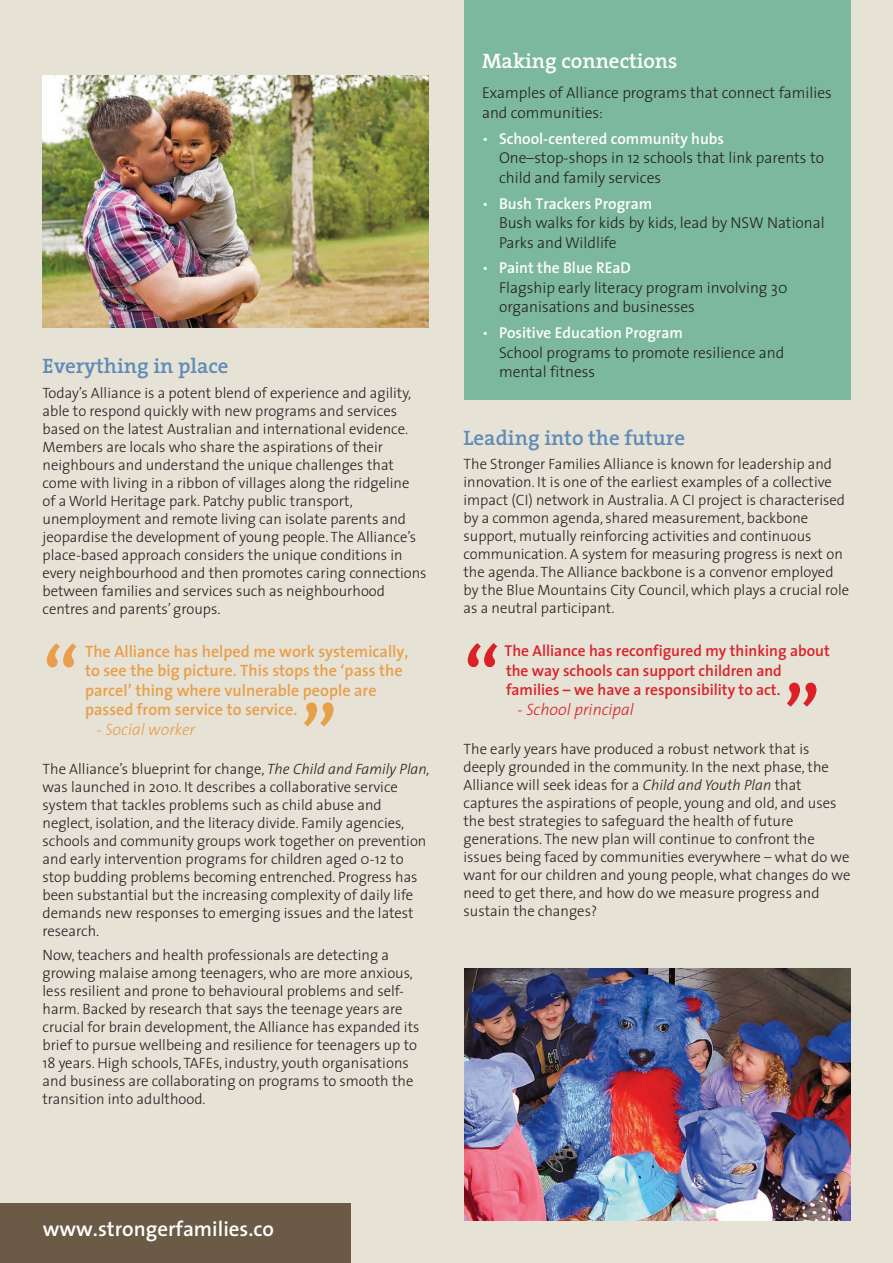
<style>
.page{position:relative;width:893px;height:1263px;background:#e6e2d6}
.page>*{position:absolute;margin:0;border:0;box-sizing:border-box;transform-origin:0 0}
.t1{font:600 82.5px "The Sans";color:#e89f4c}
.t2{font:600 82.5px "The Sans";color:#da2128}
.t3{font:600 21px "The Serif";color:#5f8bb6}
.t4{font:600 21px "The Sans";color:#fff}
.t5{font:600 21px "The Serif";color:#fff}
.t6{font:600 16.5px/19.5px "The Sans";color:#e89f4c}
.t7{font:italic 300 16.5px "The Sans";color:#da2128}
.t8{font:italic 300 16.5px "The Sans";color:#e89f4c}
.t9{font:300 15.75px/19.5px "The Sans";color:#231f20}
.t10{font:600 15.75px/19.5px "The Sans";color:#da2128}
.t11{font:300 15px/18px "The Sans";color:#231f20}
.s1{font-style:italic}
.s2{color:#fff}
.s3{font-weight:600;color:#fff}
</style>
<div class="page">
<div style="left:0;top:1203px;width:351px;height:60px;background:#6b5a46"></div>
<img style="left:43px;top:76px;width:386px;height:252px">
<img style="left:464px;top:968px;width:386px;height:252px">
<div style="left:464px;top:0;width:386px;height:399px;background:#7cb89d"></div>
<h2 class="t3" style="left:43px;top:358px;width:188px">Everything in place</h2>
<p class="t11" style="left:43px;top:385px;width:386px">Today’s Alliance is a potent blend of experience and agility, able to respond quickly with new programs and services based on the latest Australian and international evidence.<br>Members are locals who share the aspirations of their neighbours and understand the unique challenges that come with living in a ribbon of villages along the ridgeline<br>of a World Heritage park. Patchy public transport, unemployment and remote living can isolate parents and jeopardise the development of young people. The Alliance’s place-based approach considers the unique conditions in every neighbourhood and then promotes caring connections between families and services such as neighbourhood centres and parents’ groups.</p>
<h1 class="t1" style="left:43px;top:645px;width:38px">“</h1>
<p class="t6" style="left:85px;top:643px;width:325px">The Alliance has helped me work systemically, to see the big picture. This stops the ‘pass the parcel’ thing where vulnerable people are passed from service to service.</p>
<h1 class="t1" style="left:301px;top:704px;width:38px">”</h1>
<p class="t8" style="left:97px;top:719px;width:100px">- Social worker</p>
<p class="t11" style="left:43px;top:761px;width:389px">The Alliance’s blueprint for change, <span class="s1">The Child and Family Plan, </span>was launched in 2010. It describes a collaborative service system that tackles problems such as child abuse and neglect, isolation, and the literacy divide. Family agencies, schools and community groups work together on prevention and early intervention programs for children aged 0-12 to stop budding problems becoming entrenched. Progress has been substantial but the increasing complexity of daily life demands new responses to emerging issues and the latest research.</p>
<p class="t11" style="left:43px;top:948px;width:378px">Now, teachers and health professionals are detecting a growing malaise among teenagers, who are more anxious, less resilient and prone to behavioural problems and self&shy;harm. Backed by research that says the teenage years are crucial for brain development, the Alliance has expanded its brief to pursue wellbeing and resilience for teenagers up to 18 years. High schools, TAFEs, industry, youth organisations and business are collaborating on programs to smooth the transition into adulthood.</p>
<h2 class="t5" style="left:482px;top:53px;width:197px">Making connections</h2>
<p class="t9" style="left:482px;top:85px;width:351px">Examples of Alliance programs that connect families and communities:</p>
<p class="t9" style="left:499px;top:130px;width:327px;text-indent:-17px"><span class="s2">•</span> <span class="s3">School-centered community hubs<br></span>One–stop-shops in 12 schools that link parents to child and family services</p>
<p class="t9" style="left:499px;top:195px;width:327px;text-indent:-17px"><span class="s2">•</span> <span class="s3">Bush Trackers Program<br></span>Bush walks for kids by kids, lead by NSW National<br>Parks and Wildlife</p>
<p class="t9" style="left:499px;top:260px;width:290px;text-indent:-17px"><span class="s2">•</span> <span class="s3">Paint the Blue REaD<br></span>Flagship early literacy program involving 30 organisations and businesses</p>
<p class="t9" style="left:499px;top:325px;width:287px;text-indent:-17px"><span class="s2">•</span> <span class="s3">Positive Education Program<br></span>School programs to promote resilience and mental fitness</p>
<h2 class="t3" style="left:463px;top:430px;width:223px">Leading into the future</h2>
<p class="t11" style="left:463px;top:457px;width:387px">The Stronger Families Alliance is known for leadership and innovation. It is one of the earliest examples of a collective impact (CI) network in Australia. A CI project is characterised by a common agenda, shared measurement, backbone support, mutually reinforcing activities and continuous communication. A system for measuring progress is next on the agenda. The Alliance backbone is a convenor employed by the Blue Mountains City Council, which plays a crucial role as a neutral participant.</p>
<h1 class="t2" style="left:463px;top:645px;width:38px">“</h1>
<p class="t10" style="left:504px;top:643px;width:327px">The Alliance has reconfigured my thinking about the way schools can support children and families – we have a responsibility to act.</p>
<h1 class="t2" style="left:784px;top:684px;width:38px">”</h1>
<p class="t7" style="left:517px;top:699px;width:118px">- School principal</p>
<p class="t11" style="left:463px;top:742px;width:388px">The early years have produced a robust network that is deeply grounded in the community. In the next phase, the Alliance will seek ideas for a <span class="s1">Child and Youth Plan</span> that captures the aspirations of people, young and old, and uses the best strategies to safeguard the health of future generations. The new plan will continue to confront the issues being faced by communities everywhere – what do we want for our children and young people, what changes do we need to get there, and how do we measure progress and sustain the changes?</p>
<h2 class="t4" style="left:43px;top:1220px;width:233px">www.strongerfamilies.co</h2>
</div>
